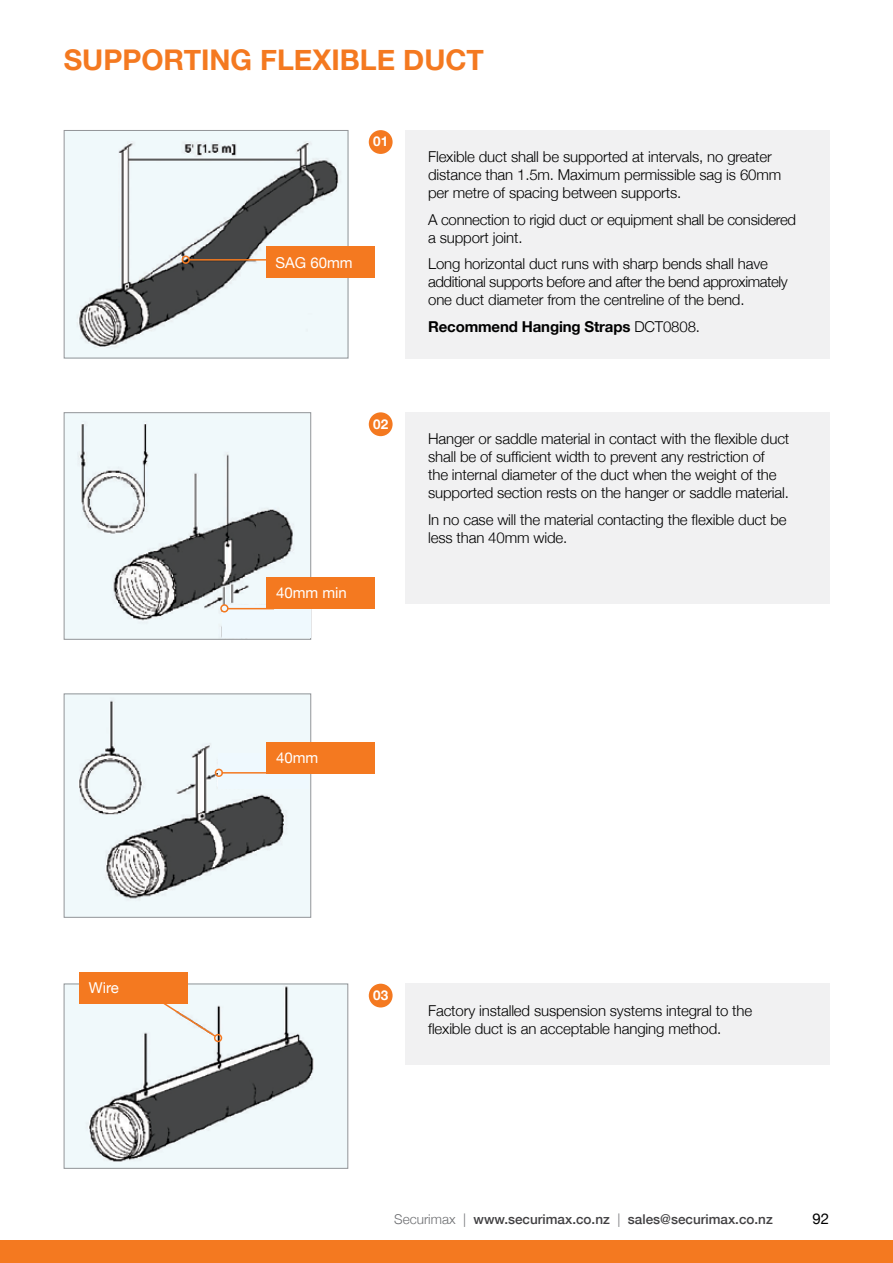
<style>
.page{position:relative;width:893px;height:1263px;background:#fff}
.page>*{position:absolute;margin:0;border:0;box-sizing:border-box;transform-origin:0 0}
.t1{font:700 28.5px "Helvetica Neue";color:#f47920}
.t2{font:300 15px/18px "Helvetica Neue";letter-spacing:-.01em;color:#000}
.t3{font:700 15px "Helvetica Neue";letter-spacing:-.01em;color:#000}
.t4{font:15px "Helvetica Neue";color:#fff}
.t5{font:15px "Helvetica Neue";color:#000}
.t6{font:500 13.5px "Helvetica Neue";color:#414042}
.t7{font:700 13.5px "Helvetica Neue";color:#fff}
.s1{font-weight:300}
.s2{font-weight:300;color:#6d6e71}
</style>
<div class="page">
<img style="left:66px;top:695px;width:243px;height:221px">
<div style="left:64px;top:693px;width:247px;height:225px;border:1px solid #939598"></div>
<div style="left:218px;top:753px;width:91px;height:35px;background:#eff9fe"></div>
<div style="left:267px;top:742px;width:108px;height:31px;background:#f47920"></div>
<hr style="left:222px;top:772px;width:46px;height:1px;background:#f47920">
<div style="left:215px;top:769px;width:8px;height:8px;border:2px solid #f47920;border-radius:50%"></div>
<img style="left:66px;top:414px;width:243px;height:224px">
<div style="left:64px;top:412px;width:247px;height:228px;border:1px solid #939598"></div>
<div style="left:222px;top:605px;width:88px;height:33px;background:#eff9fe"></div>
<div style="left:267px;top:577px;width:108px;height:32px;background:#f47920"></div>
<div style="left:220px;top:604px;width:9px;height:8px;border:2px solid #f47920;border-radius:50%"></div>
<hr style="left:227px;top:608px;width:47px;height:1px;background:#f47920">
<img style="left:66px;top:132px;width:280px;height:224px">
<div style="left:64px;top:130px;width:284px;height:228px;border:1px solid #939598"></div>
<div style="left:266px;top:246px;width:108px;height:32px;background:#f47920"></div>
<hr style="left:189px;top:259px;width:78px;height:2px;background:#f47920">
<div style="left:182px;top:256px;width:8px;height:8px;border:2px solid #f47920;border-radius:50%"></div>
<img style="left:66px;top:986px;width:280px;height:180px">
<div style="left:64px;top:984px;width:284px;height:184px;border:1px solid #939598"></div>
<div style="left:80px;top:971px;width:108px;height:32px;background:#f47920"></div>
<div style="left:214px;top:1034px;width:8px;height:8px;border:2px solid #f47920;border-radius:50%"></div>
<svg style="left:152px;top:995px;width:65px;height:43px"></svg>
<div style="left:405px;top:412px;width:424px;height:191px;background:#f1f1f2"></div>
<div style="left:369px;top:412px;width:24px;height:24px;background:#f47920;border-radius:50%"></div>
<div style="left:369px;top:130px;width:24px;height:24px;background:#f47920;border-radius:50%"></div>
<div style="left:405px;top:130px;width:424px;height:228px;background:#f1f1f2"></div>
<div style="left:405px;top:984px;width:424px;height:81px;background:#f1f1f2"></div>
<div style="left:369px;top:984px;width:24px;height:23px;background:#f47920;border-radius:50%"></div>
<div style="left:0;top:1241px;width:893px;height:22px;background:#f47920"></div>
<h1 class="t1" style="left:64px;top:42px;width:422px">SUPPORTING FLEXIBLE DUCT</h1>
<p class="t4" style="left:89px;top:978px;width:31px">Wire</p>
<p class="t7" style="left:373px;top:133px;width:17px">01</p>
<p class="t4" style="left:275px;top:254px;width:79px">SAG 60mm</p>
<p class="t7" style="left:373px;top:415px;width:17px">02</p>
<p class="t4" style="left:276px;top:584px;width:72px">40mm min</p>
<p class="t2" style="left:428px;top:148px;width:355px">Flexible duct shall be supported at intervals, no greater distance than 1.5m. Maximum permissible sag is 60mm per metre of spacing between supports.</p>
<p class="t2" style="left:428px;top:210px;width:369px">A connection to rigid duct or equipment shall be considered a support joint.</p>
<p class="t2" style="left:428px;top:255px;width:361px">Long horizontal duct runs with sharp bends shall have additional supports before and after the bend approximately one duct diameter from the centreline of the bend.</p>
<p class="t3" style="left:428px;top:317px;width:273px">Recommend Hanging Straps <span class="s1">DCT0808.</span></p>
<p class="t2" style="left:428px;top:429px;width:363px">Hanger or saddle material in contact with the flexible duct shall be of sufficient width to prevent any restriction of<br>the internal diameter of the duct when the weight of the supported section rests on the hanger or saddle material.</p>
<p class="t2" style="left:428px;top:510px;width:360px">In no case will the material contacting the flexible duct be less than 40mm wide.</p>
<p class="t4" style="left:276px;top:748px;width:44px">40mm</p>
<p class="t7" style="left:373px;top:987px;width:17px">03</p>
<p class="t2" style="left:428px;top:1001px;width:326px">Factory installed suspension systems integral to the flexible duct is an acceptable hanging method.</p>
<p class="t6" style="left:394px;top:1210px;width:380px"><span class="s2">Securimax |</span> www.securimax.co.nz <span class="s2">|</span> sales@securimax.co.nz</p>
<p class="t5" style="left:812px;top:1209px;width:18px">92</p>
</div>
